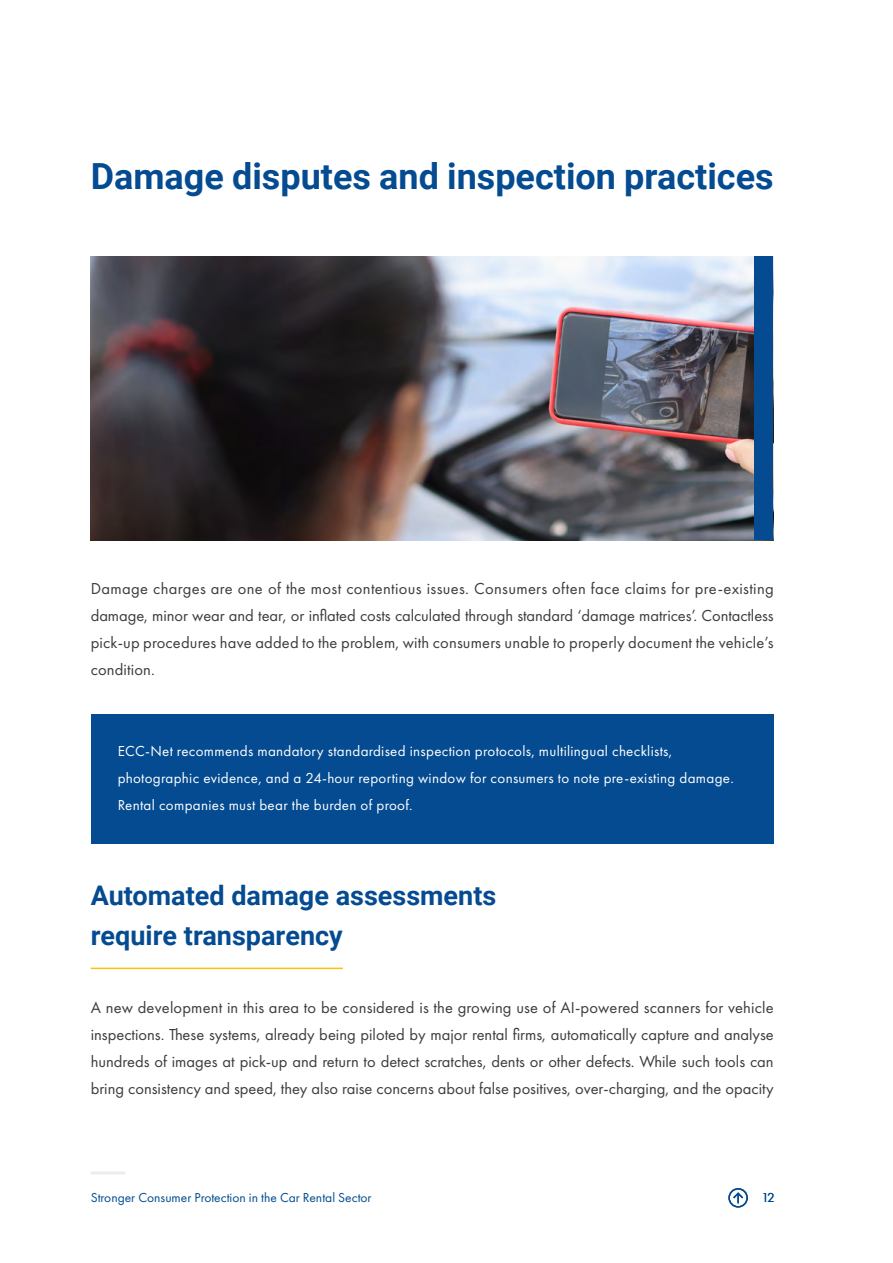
<style>
.page{position:relative;width:893px;height:1263px;background:#fff}
.page>*{position:absolute;margin:0;border:0;box-sizing:border-box;transform-origin:0 0}
.t1{font:700 36px "Roboto";color:#044b91}
.t2{font:700 27px/40.5px "Roboto";color:#044b91}
.t3{font:16.5px/27px "Futura PT";color:#3c3c3b;text-align:justify}
.t4{font:15px/27px "Futura PT";letter-spacing:.02em;color:#fff}
.t5{font:13.5px "Futura PT";color:#004c91}
</style>
<div class="page">
<hr style="left:91px;top:1171px;width:34px;height:3px;background:#ededed">
<svg style="left:731px;top:1191px;width:14px;height:12px"></svg>
<div style="left:728px;top:1188px;width:20px;height:19px;border:2px solid #044b91;border-radius:50%"></div>
<div style="left:91px;top:715px;width:683px;height:129px;background:#044b91"></div>
<hr style="left:91px;top:968px;width:252px;height:1px;background:#fac402">
<img style="left:91px;top:256px;width:683px;height:284px">
<div style="left:755px;top:256px;width:18px;height:284px;background:#044b91"></div>
<h1 class="t1" style="left:91px;top:151px;width:684px">Damage disputes and inspection practices</h1>
<p class="t3" style="left:91px;top:575px;width:684px">Damage charges are one of the most contentious issues. Consumers often face claims for pre-existing damage, minor wear and tear, or inflated costs calculated through standard ‘damage matrices’. Contactless pick-up procedures have added to the problem, with consumers unable to properly document the vehicle’s condition.</p>
<p class="t4" style="left:118px;top:737px;width:618px">ECC-Net recommends mandatory standardised inspection protocols, multilingual checklists, photographic evidence, and a 24-hour reporting window for consumers to note pre-existing damage.<br>Rental companies must bear the burden of proof.</p>
<h2 class="t2" style="left:91px;top:874px;width:407px">Automated damage assessments require transparency</h2>
<p class="t3" style="left:91px;top:993px;width:684px">A new development in this area to be considered is the growing use of AI-powered scanners for vehicle inspections. These systems, already being piloted by major rental firms, automatically capture and analyse hundreds of images at pick-up and return to detect scratches, dents or other defects. While such tools can bring consistency and speed, they also raise concerns about false positives, over-charging, and the opacity</p>
<p class="t5" style="left:91px;top:1189px;width:282px">Stronger Consumer Protection in the Car Rental Sector</p>
<p class="t5" style="left:762px;top:1189px;width:15px">12</p>
</div>
